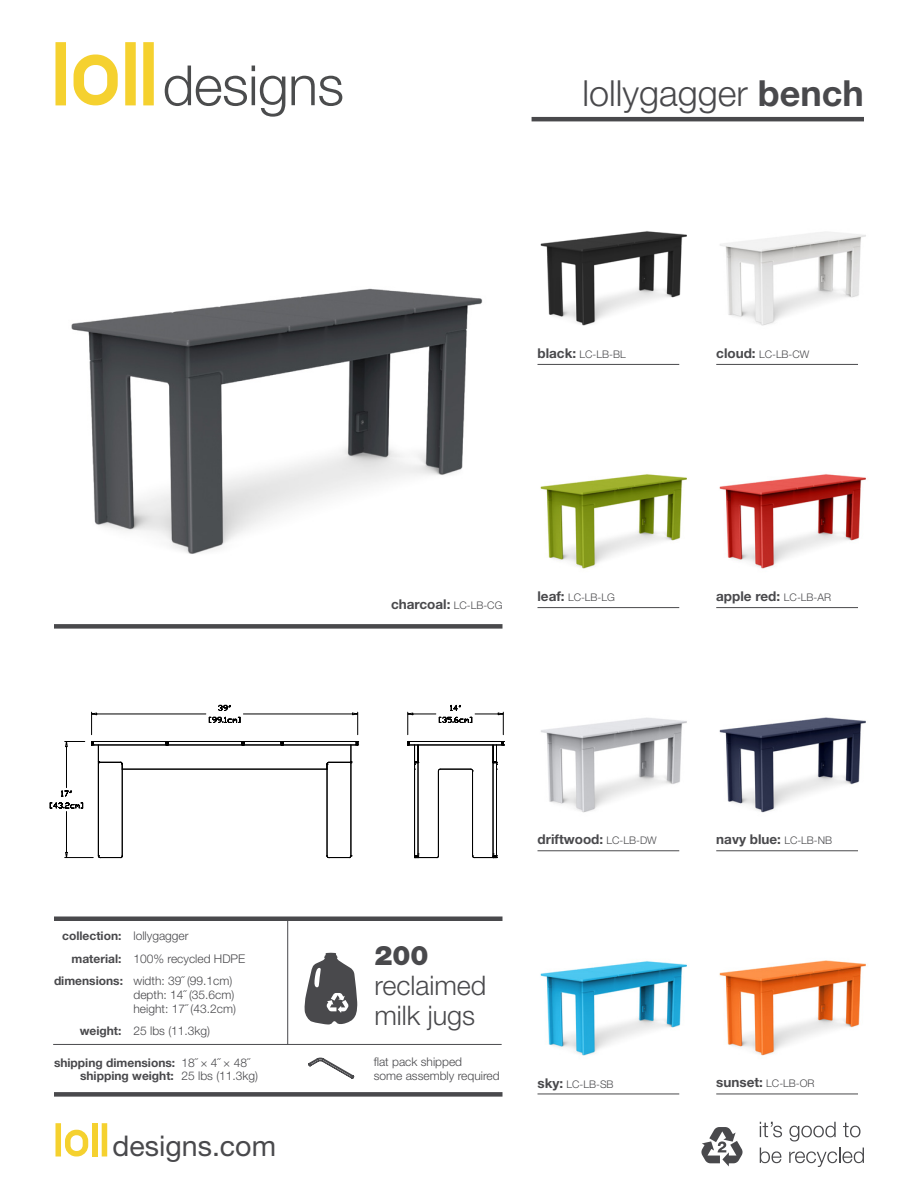
<style>
.page{position:relative;width:918px;height:1188px;background:#fff}
.page>*{position:absolute;margin:0;border:0;box-sizing:border-box;transform-origin:0 0}
.t1{font:300 36px "Helvetica Neue";color:#49494c}
.t2{font:28.5px "Helvetica Neue";color:#49494c}
.t3{font:300 27px/30px "Helvetica Neue";color:#49494c}
.t4{font:900 27px "Helvetica Neue";color:#49494c}
.t5{font:700 13.5px "Helvetica Neue";color:#49494c}
.t6{font:300 12px "Helvetica Neue";color:#49494c}
.t7{font:700 12px "Helvetica Neue";color:#49494c}
.t8{font:300 10.5px "Helvetica Neue";color:#49494c}
.s1{font-weight:300}
.s2{font-weight:700}
.s3{font-weight:700;font-size:13.5px}
.s4{font-weight:300;font-size:10.5px}
</style>
<div class="page">
<svg style="left:701px;top:1127px;width:42px;height:39px"></svg>
<div style="left:92px;top:1123px;width:6px;height:33px;background:#f5d12f"></div>
<div style="left:56px;top:1123px;width:5px;height:33px;background:#f5d12f"></div>
<div style="left:102px;top:1123px;width:5px;height:33px;background:#f5d12f"></div>
<svg style="left:65px;top:1130px;width:23px;height:26px"></svg>
<hr style="left:538px;top:364px;width:141px;height:1px;background:#49494c">
<hr style="left:538px;top:607px;width:141px;height:1px;background:#49494c">
<hr style="left:538px;top:851px;width:141px;height:1px;background:#49494c">
<hr style="left:538px;top:1094px;width:141px;height:1px;background:#49494c">
<hr style="left:716px;top:364px;width:142px;height:1px;background:#49494c">
<hr style="left:716px;top:607px;width:142px;height:1px;background:#49494c">
<hr style="left:716px;top:851px;width:142px;height:1px;background:#49494c">
<hr style="left:716px;top:1094px;width:142px;height:1px;background:#49494c">
<hr style="left:532px;top:117px;width:332px;height:4px;background:#49494c">
<div style="left:54px;top:916px;width:448px;height:5px;background:#49494c"></div>
<div style="left:54px;top:1092px;width:448px;height:5px;background:#49494c"></div>
<div style="left:54px;top:624px;width:448px;height:5px;background:#49494c"></div>
<div style="left:125px;top:42px;width:11px;height:63px;background:#f5d12f"></div>
<div style="left:55px;top:42px;width:11px;height:63px;background:#f5d12f"></div>
<div style="left:143px;top:42px;width:11px;height:63px;background:#f5d12f"></div>
<svg style="left:74px;top:55px;width:44px;height:50px"></svg>
<hr style="left:287px;top:918px;width:1px;height:126px;background:#49494c">
<hr style="left:53px;top:1044px;width:449px;height:1px;background:#49494c">
<svg style="left:304px;top:953px;width:53px;height:72px"></svg>
<svg style="left:308px;top:1058px;width:46px;height:21px"></svg>
<svg style="left:760px;top:1122px;width:22px;height:15px"></svg>
<svg style="left:789px;top:1122px;width:47px;height:19px"></svg>
<svg style="left:843px;top:1123px;width:18px;height:14px"></svg>
<svg style="left:760px;top:1148px;width:21px;height:15px"></svg>
<svg style="left:789px;top:1148px;width:75px;height:19px"></svg>
<img style="left:540px;top:231px;width:147px;height:95px">
<img style="left:540px;top:474px;width:147px;height:95px">
<img style="left:719px;top:474px;width:147px;height:95px">
<img style="left:540px;top:961px;width:147px;height:95px">
<img style="left:720px;top:232px;width:146px;height:94px">
<img style="left:719px;top:960px;width:147px;height:96px">
<img style="left:719px;top:717px;width:147px;height:96px">
<img style="left:541px;top:717px;width:146px;height:96px">
<img style="left:71px;top:288px;width:412px;height:266px">
<svg style="left:50px;top:704px;width:455px;height:155px"></svg>
<svg style="left:164px;top:65px;width:178px;height:52px"></svg>
<p class="t7" style="left:62px;top:929px;width:128px">collection: <span class="s1">lollygagger</span></p>
<p class="t6" style="left:72px;top:951px;width:175px"><span class="s2">material:</span> 100% recycled HDPE</p>
<p class="t6" style="left:54px;top:974px;width:180px"><span class="s2">dimensions:</span> width: 39˝ (99.1cm)</p>
<p class="t6" style="left:134px;top:987px;width:102px">depth: 14˝ (35.6cm)</p>
<p class="t6" style="left:134px;top:1001px;width:104px">height: 17˝ (43.2cm)</p>
<p class="t6" style="left:80px;top:1024px;width:132px"><span class="s2">weight:</span> 25 lbs (11.3kg)</p>
<p class="t7" style="left:54px;top:1055px;width:197px">shipping dimensions: <span class="s1">18˝ × 4˝ × 48˝</span></p>
<p class="t7" style="left:80px;top:1069px;width:180px">shipping weight: <span class="s1">25 lbs (11.3kg)</span></p>
<h2 class="t2" style="left:113px;top:1129px;width:165px">designs.com</h2>
<h2 class="t2" style="left:112px;top:1129px;width:132px">trade.com</h2>
<p class="t1" style="left:583px;top:71px;width:283px">lollygagger <span class="s2">bench</span></p>
<p class="t8" style="left:538px;top:348px;width:90px"><span class="s3">black:</span> LC-LB-BL</p>
<p class="t8" style="left:716px;top:348px;width:95px"><span class="s3">cloud:</span> LC-LB-CW</p>
<p class="t5" style="left:391px;top:596px;width:113px">charcoal: <span class="s4">LC-LB-CG</span></p>
<p class="t8" style="left:538px;top:591px;width:79px"><span class="s3">leaf:</span> LC-LB-LG</p>
<p class="t5" style="left:716px;top:588px;width:116px">apple red: <span class="s4">LC-LB-AR</span></p>
<p class="t5" style="left:538px;top:831px;width:121px">driftwood: <span class="s4">LC-LB-DW</span></p>
<p class="t5" style="left:716px;top:831px;width:117px">navy blue: <span class="s4">LC-LB-NB</span></p>
<p class="t4" style="left:374px;top:939px;width:56px">200</p>
<p class="t3" style="left:374px;top:970px;width:114px">reclaimed milk jugs</p>
<p class="t6" style="left:374px;top:1054px;width:90px">flat pack shipped</p>
<p class="t6" style="left:374px;top:1068px;width:128px">some assembly required</p>
<p class="t8" style="left:538px;top:1078px;width:78px"><span class="s3">sky:</span> LC-LB-SB</p>
<p class="t8" style="left:716px;top:1077px;width:100px"><span class="s3">sunset:</span> LC-LB-OR</p>
</div>
